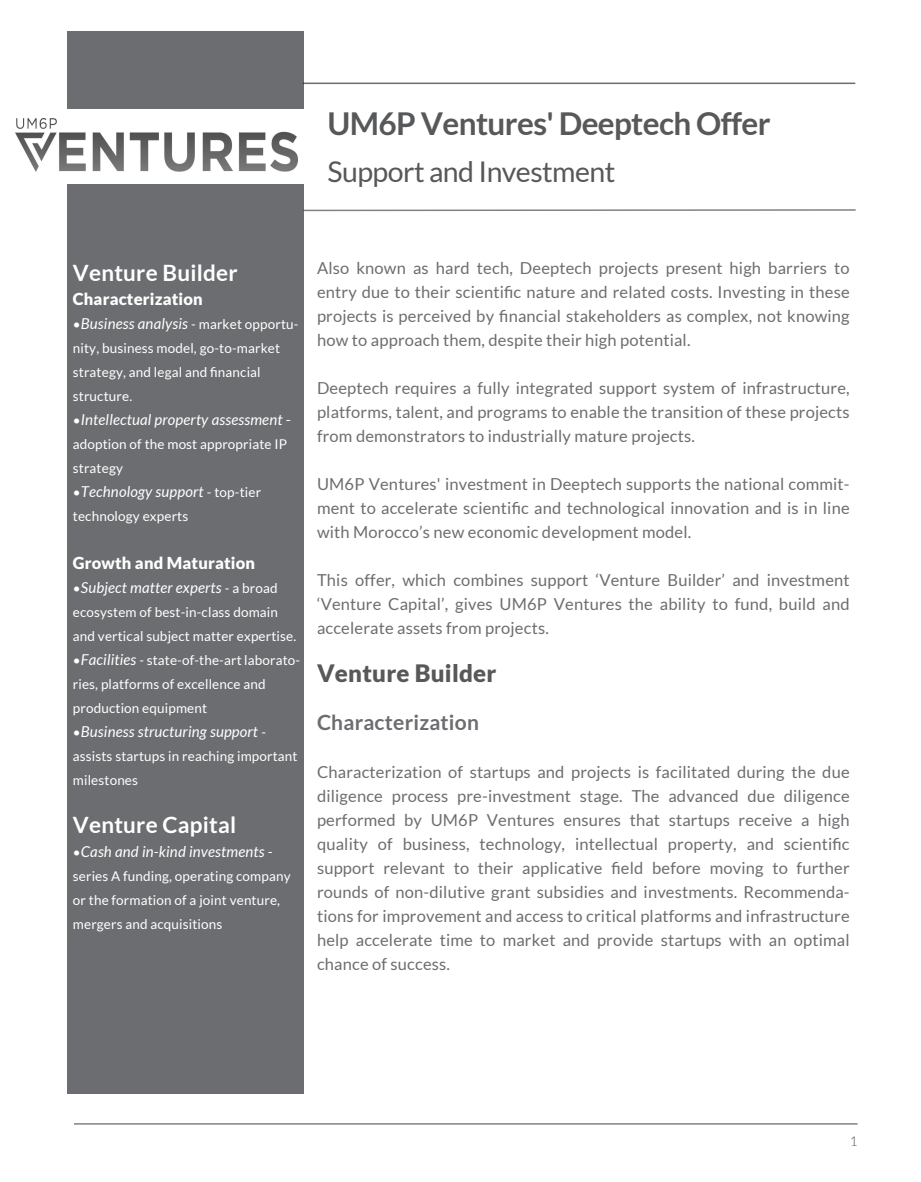
<style>
.page{position:relative;width:921px;height:1182px;background:#fff}
.page>*{position:absolute;margin:0;border:0;box-sizing:border-box;transform-origin:0 0}
.t1{font:700 31.5px "Lato";letter-spacing:-.02em;color:#57585a}
.t2{font:28.5px "Lato";letter-spacing:-.02em;color:#57585a}
.t3{font:900 24px "Lato";letter-spacing:.01em;color:#57585a}
.t4{font:700 22.5px "Lato";letter-spacing:.01em;color:#fff}
.t5{font:700 21px "Lato";letter-spacing:.01em;color:#6c6d70}
.t6{font:16.5px/24px "Lato";letter-spacing:.01em;color:#6c6d70;text-align:justify}
.t7{font:900 16.5px "Lato";letter-spacing:.01em;color:#fff}
.t8{font:italic 15px "Lato";letter-spacing:.01em;color:#fff}
.t9{font:13.5px/24px "Lato";letter-spacing:.01em;color:#fff}
.t10{font:300 13.5px "Lato";color:#4c525a}
.s1{font-style:italic;font-size:15px}
.s2{font-style:normal;font-size:13.5px}
.s3{font-style:normal}
</style>
<div class="page">
<hr style="left:303px;top:83px;width:552px;height:1px;background:#6c6d70">
<svg style="left:304px;top:209px;width:552px;height:3px"></svg>
<div style="left:67px;top:31px;width:237px;height:1062px;background:#6c6d70"></div>
<hr style="left:74px;top:1123px;width:783px;height:2px;background:#808285">
<div style="left:2px;top:110px;width:304px;height:74px;background:#fff"></div>
<img style="left:15px;top:118px;width:282px;height:53px">
<h1 class="t1" style="left:327px;top:106px;width:444px">UM6P Ventures' Deeptech Offer</h1>
<h2 class="t2" style="left:327px;top:156px;width:289px">Support and Investment</h2>
<h3 class="t4" style="left:73px;top:260px;width:166px">Venture Builder</h3>
<p class="t7" style="left:73px;top:289px;width:131px">Characterization</p>
<p class="t9" style="left:73px;top:312px;width:227px">•<span class="s1">Business analysis</span> - market opportu&shy;nity, business model, go-to-market strategy, and legal and financial structure.</p>
<p class="t8" style="left:73px;top:411px;width:219px"><span class="s2">•</span>Intellectual property assessment <span class="s3">-</span></p>
<p class="t9" style="left:73px;top:432px;width:216px">adoption of the most appropriate IP strategy</p>
<p class="t8" style="left:73px;top:483px;width:190px"><span class="s2">•</span>Technology support <span class="s2">- top-tier</span></p>
<p class="t9" style="left:73px;top:504px;width:117px">technology experts</p>
<p class="t7" style="left:73px;top:553px;width:184px">Growth and Maturation</p>
<p class="t8" style="left:73px;top:579px;width:206px"><span class="s2">•</span>Subject matter experts <span class="s2">- a broad</span></p>
<p class="t9" style="left:73px;top:600px;width:225px">ecosystem of best-in-class domain and vertical subject matter expertise.</p>
<p class="t9" style="left:73px;top:648px;width:229px">•<span class="s1">Facilities</span> - state-of-the-art laborato&shy;ries, platforms of excellence and production equipment</p>
<p class="t8" style="left:73px;top:723px;width:195px"><span class="s2">•</span>Business structuring support <span class="s2">-</span></p>
<p class="t9" style="left:73px;top:744px;width:226px">assists startups in reaching important milestones</p>
<h3 class="t4" style="left:73px;top:812px;width:165px">Venture Capital</h3>
<p class="t8" style="left:73px;top:843px;width:201px"><span class="s2">•</span>Cash and in-kind investments -</p>
<p class="t9" style="left:73px;top:864px;width:219px">series A funding, operating company or the formation of a joint venture, mergers and acquisitions</p>
<p class="t6" style="left:317px;top:256px;width:534px">Also known as hard tech, Deeptech projects present high barriers to entry due to their scientific nature and related costs. Investing in these projects is perceived by financial stakeholders as complex, not knowing how to approach them, despite their high potential.</p>
<p class="t6" style="left:317px;top:376px;width:534px">Deeptech requires a fully integrated support system of infrastructure, platforms, talent, and programs to enable the transition of these projects from demonstrators to industrially mature projects.</p>
<p class="t6" style="left:317px;top:472px;width:534px">UM6P Ventures' investment in Deeptech supports the national commit&shy;ment to accelerate scientific and technological innovation and is in line with Morocco’s new economic development model.</p>
<p class="t6" style="left:317px;top:568px;width:534px">This offer, which combines support ‘Venture Builder’ and investment ‘Venture Capital’, gives UM6P Ventures the ability to fund, build and accelerate assets from projects.</p>
<h3 class="t3" style="left:317px;top:659px;width:181px">Venture Builder</h3>
<p class="t5" style="left:317px;top:711px;width:163px">Characterization</p>
<p class="t6" style="left:317px;top:760px;width:534px">Characterization of startups and projects is facilitated during the due diligence process pre-investment stage. The advanced due diligence performed by UM6P Ventures ensures that startups receive a high quality of business, technology, intellectual property, and scientific support relevant to their applicative field before moving to further rounds of non-dilutive grant subsidies and investments. Recommenda&shy;tions for improvement and access to critical platforms and infrastructure help accelerate time to market and provide startups with an optimal chance of success.</p>
<p class="t10" style="left:849px;top:1134px;width:9px">1</p>
</div>
